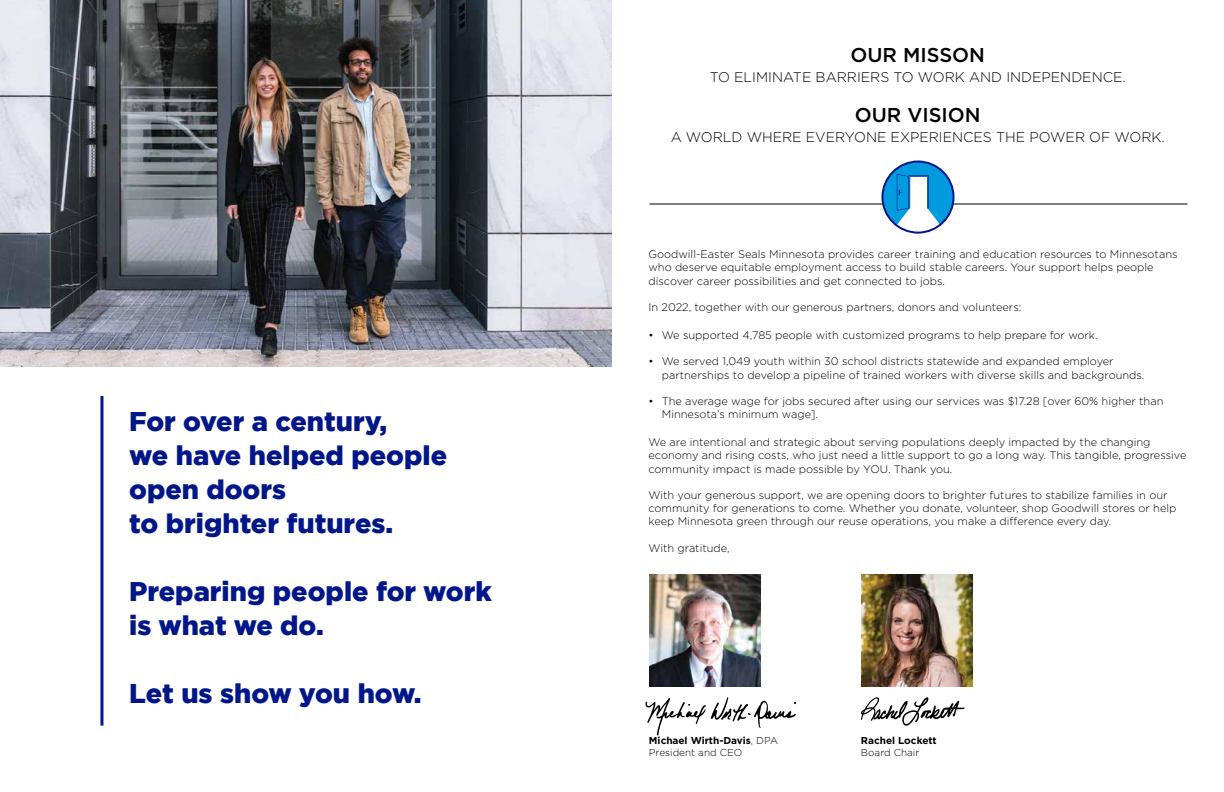
<style>
.page{position:relative;width:1224px;height:792px;background:#fff}
.page>*{position:absolute;margin:0;border:0;box-sizing:border-box;transform-origin:0 0}
.t1{font:900 27px/34px "Gotham";color:#001689}
.t2{font:500 20px "Gotham";color:#000}
.t3{font:300 14px "Gotham";color:#000}
.t4{font:300 11px/13.2px "Gotham";color:#000}
.t5{font:300 10px/12px "Gotham";color:#000}
.t6{font:700 10px "Gotham";color:#000}
.s1{font-weight:700}
</style>
<div class="page">
<svg style="left:646px;top:697px;width:150px;height:38px"></svg>
<img style="left:861px;top:575px;width:111px;height:111px">
<svg style="left:861px;top:697px;width:104px;height:29px"></svg>
<img style="left:649px;top:575px;width:112px;height:111px">
<hr style="left:650px;top:204px;width:538px;height:1px;background:#000">
<img style="left:0;top:0;width:612px;height:367px">
<hr style="left:100px;top:396px;width:3px;height:330px;background:#001689">
<div style="left:882px;top:162px;width:72px;height:71px;background:#009ade;border-radius:36px"></div>
<svg style="left:884px;top:174px;width:68px;height:59px"></svg>
<div style="left:881px;top:161px;width:74px;height:73px;border:2px solid #001689;border-radius:50%"></div>
<h1 class="t1" style="left:129px;top:404px;width:319px">For over a century,<br>we have helped people open doors<br>to brighter futures.</h1>
<h1 class="t1" style="left:129px;top:574px;width:364px">Preparing people for work is what we do.</h1>
<h1 class="t1" style="left:129px;top:676px;width:294px">Let us show you how.</h1>
<h2 class="t2" style="left:851px;top:42px;width:136px">OUR MISSON</h2>
<p class="t3" style="left:710px;top:68px;width:417px">TO ELIMINATE BARRIERS TO WORK AND INDEPENDENCE.</p>
<h2 class="t2" style="left:855px;top:102px;width:127px">OUR VISION</h2>
<p class="t3" style="left:671px;top:128px;width:496px">A WORLD WHERE EVERYONE EXPERIENCES THE POWER OF WORK.</p>
<p class="t4" style="left:648px;top:247px;width:531px">Goodwill-Easter Seals Minnesota provides career training and education resources to Minnesotans who deserve equitable employment access to build stable careers. Your support helps people discover career possibilities and get connected to jobs.</p>
<p class="t4" style="left:648px;top:300px;width:374px">In 2022, together with our generous partners, donors and volunteers:</p>
<p class="t4" style="left:648px;top:328px;width:451px">• We supported 4,785 people with customized programs to help prepare for work.</p>
<p class="t4" style="left:662px;top:355px;width:484px;text-indent:-13px">• We served 1,049 youth within 30 school districts statewide and expanded employer partnerships to develop a pipeline of trained workers with diverse skills and backgrounds.</p>
<p class="t4" style="left:662px;top:394px;width:503px;text-indent:-13px">• The average wage for jobs secured after using our services was $17.28 [over 60% higher than<br>Minnesota’s minimum wage].</p>
<p class="t4" style="left:648px;top:435px;width:539px">We are intentional and strategic about serving populations deeply impacted by the changing economy and rising costs, who just need a little support to go a long way. This tangible, progressive community impact is made possible by YOU. Thank you.</p>
<p class="t4" style="left:648px;top:488px;width:529px">With your generous support, we are opening doors to brighter futures to stabilize families in our community for generations to come. Whether you donate, volunteer, shop Goodwill stores or help keep Minnesota green through our reuse operations, you make a difference every day.</p>
<p class="t4" style="left:648px;top:541px;width:83px">With gratitude,</p>
<p class="t5" style="left:649px;top:734px;width:131px"><span class="s1">Michael Wirth-Davis</span>, DPA<br>President and CEO</p>
<p class="t6" style="left:861px;top:734px;width:77px">Rachel Lockett</p>
<p class="t5" style="left:861px;top:746px;width:60px">Board Chair</p>
</div>
